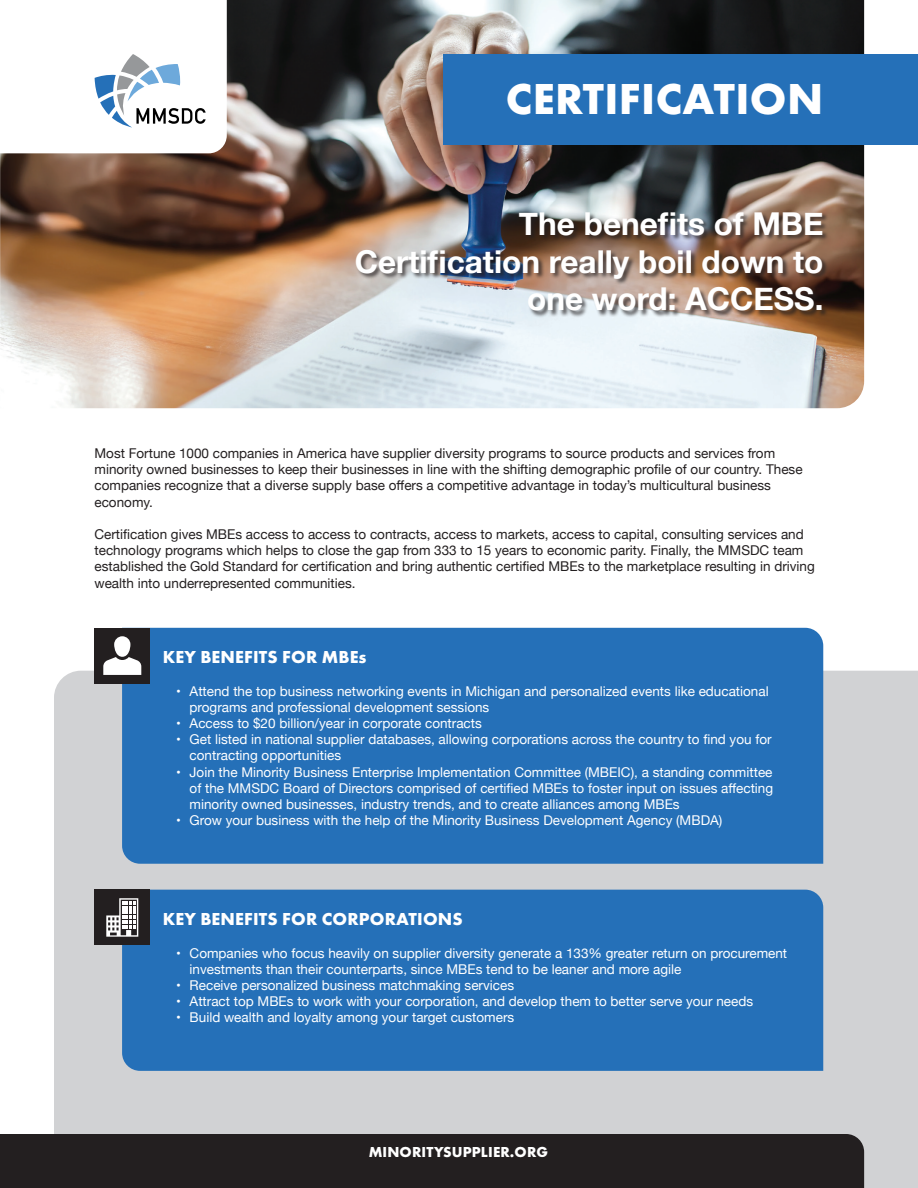
<style>
.page{position:relative;width:918px;height:1188px;background:#fff}
.page>*{position:absolute;margin:0;border:0;box-sizing:border-box;transform-origin:0 0}
.t1{font:700 45px "Futura PT";letter-spacing:.01em;color:#fff}
.t2{font:700 31.5px/37.8px "Helvetica Neue";color:#fff;text-align:right}
.t3{font:700 18px "Futura PT";letter-spacing:.01em;color:#fff}
.t4{font:700 15px "Futura PT";letter-spacing:.01em;color:#fff}
.t5{font:13.5px/16.2px "Helvetica Neue";color:#fff}
.t6{font:13.5px/16.2px "Helvetica Neue";color:#231f20}
</style>
<div class="page">
<img style="left:0;top:0;width:864px;height:408px">
<div style="left:54px;top:671px;width:864px;height:517px;background:#d1d2d4"></div>
<div style="left:0;top:1134px;width:864px;height:54px;background:#231f20"></div>
<svg style="left:0;top:0;width:227px;height:153px"></svg>
<div style="left:444px;top:54px;width:474px;height:91px;background:#2570b8"></div>
<div style="left:122px;top:628px;width:701px;height:236px;background:#2570b8"></div>
<div style="left:122px;top:890px;width:701px;height:181px;background:#2570b8"></div>
<div style="left:94px;top:628px;width:56px;height:55px;background:#231f20"></div>
<div style="left:94px;top:890px;width:56px;height:55px;background:#231f20"></div>
<div style="left:356px;top:212px;width:473px;height:106px;background:#231f20;opacity:.7"></div>
<div style="left:114px;top:636px;width:16px;height:21px;background:#fff;border-radius:8px"></div>
<svg style="left:103px;top:657px;width:38px;height:18px"></svg>
<svg style="left:106px;top:898px;width:32px;height:39px"></svg>
<h1 class="t1" style="left:506px;top:70px;width:319px">CERTIFICATION</h1>
<h2 class="t2" style="left:355px;top:206px;width:470px">The benefits of MBE<br>Certification really boil down to one word: ACCESS.</h2>
<p class="t6" style="left:94px;top:446px;width:710px">Most Fortune 1000 companies in America have supplier diversity programs to source products and services from minority owned businesses to keep their businesses in line with the shifting demographic profile of our country. These companies recognize that a diverse supply base offers a competitive advantage in today’s multicultural business economy.</p>
<p class="t6" style="left:94px;top:527px;width:722px">Certification gives MBEs access to access to contracts, access to markets, access to capital, consulting services and technology programs which helps to close the gap from 333 to 15 years to economic parity. Finally, the MMSDC team established the Gold Standard for certification and bring authentic certified MBEs to the marketplace resulting in driving wealth into underrepresented communities.</p>
<h3 class="t3" style="left:163px;top:646px;width:205px">KEY BENEFITS FOR MBEs</h3>
<p class="t5" style="left:190px;top:684px;width:581px;text-indent:-14px">• Attend the top business networking events in Michigan and personalized events like educational programs and professional development sessions</p>
<p class="t5" style="left:176px;top:716px;width:307px">• Access to $20 billion/year in corporate contracts</p>
<p class="t5" style="left:190px;top:732px;width:584px;text-indent:-14px">• Get listed in national supplier databases, allowing corporations across the country to find you for contracting opportunities</p>
<p class="t5" style="left:190px;top:765px;width:585px;text-align:justify;text-indent:-14px">• Join the Minority Business Enterprise Implementation Committee (MBEIC), a standing committee of the MMSDC Board of Directors comprised of certified MBEs to foster input on issues affecting minority owned businesses, industry trends, and to create alliances among MBEs</p>
<p class="t5" style="left:176px;top:813px;width:548px">• Grow your business with the help of the Minority Business Development Agency (MBDA)</p>
<h3 class="t3" style="left:163px;top:908px;width:302px">KEY BENEFITS FOR CORPORATIONS</h3>
<p class="t5" style="left:190px;top:945px;width:599px;text-indent:-14px">• Companies who focus heavily on supplier diversity generate a 133% greater return on procurement investments than their counterparts, since MBEs tend to be leaner and more agile</p>
<p class="t5" style="left:176px;top:978px;width:340px">• Receive personalized business matchmaking services</p>
<p class="t5" style="left:176px;top:994px;width:579px">• Attract top MBEs to work with your corporation, and develop them to better serve your needs</p>
<p class="t5" style="left:176px;top:1010px;width:340px">• Build wealth and loyalty among your target customers</p>
<p class="t4" style="left:369px;top:1143px;width:181px">MINORITYSUPPLIER.ORG</p>
</div>
